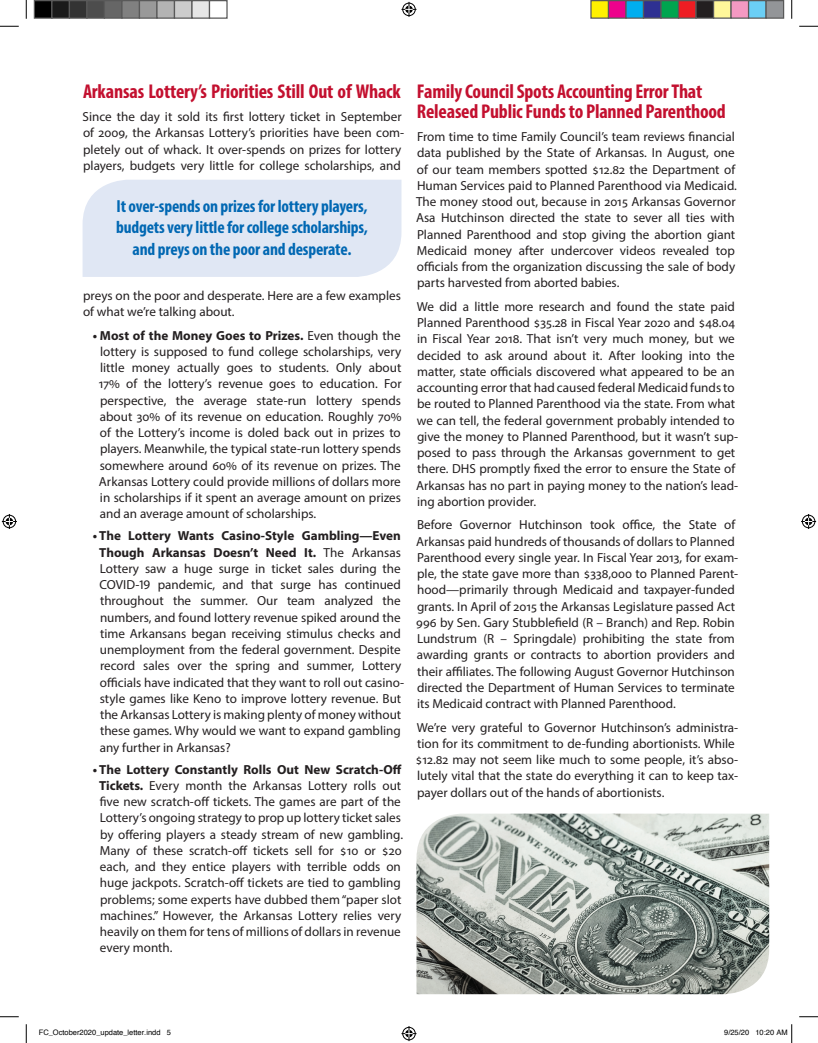
<style>
.page{position:relative;width:818px;height:1043px;background:#fff}
.page>*{position:absolute;margin:0;border:0;box-sizing:border-box;transform-origin:0 0}
.t1{font:700 condensed 20px/20px "Myriad Pro";letter-spacing:-.01em;color:#c3102f}
.t2{font:700 condensed 17.5px/21.2px "Myriad Pro";letter-spacing:-.01em;color:#0168b3;text-align:center}
.t3{font:13.12px/16.2px "Myriad Pro";color:#231f20}
.t4{font:7.5px "Helvetica";color:#000}
.s1{font-weight:700}
</style>
<div class="page">
<img style="left:416px;top:813px;width:353px;height:181px">
<div style="left:83px;top:180px;width:318px;height:97px;background:#e0e7f4"></div>
<svg style="left:0;top:25px;width:19px;height:2px"></svg>
<svg style="left:799px;top:25px;width:19px;height:2px"></svg>
<svg style="left:0;top:1016px;width:19px;height:1px"></svg>
<svg style="left:799px;top:1016px;width:19px;height:1px"></svg>
<svg style="left:25px;top:0;width:2px;height:19px"></svg>
<svg style="left:25px;top:1024px;width:2px;height:18px"></svg>
<svg style="left:791px;top:0;width:1px;height:19px"></svg>
<svg style="left:401px;top:2px;width:15px;height:15px"></svg>
<svg style="left:401px;top:1026px;width:15px;height:15px"></svg>
<svg style="left:2px;top:514px;width:15px;height:15px"></svg>
<svg style="left:801px;top:514px;width:15px;height:15px"></svg>
<div style="left:34px;top:1px;width:18px;height:17px;background:#000"></div>
<div style="left:34px;top:0;width:18px;height:19px;border:1px solid #595959"></div>
<div style="left:52px;top:1px;width:17px;height:17px;background:#1a1a1a"></div>
<div style="left:51px;top:0;width:19px;height:19px;border:1px solid #595959"></div>
<div style="left:69px;top:1px;width:18px;height:17px;background:#333"></div>
<div style="left:69px;top:0;width:19px;height:19px;border:1px solid #595959"></div>
<div style="left:87px;top:1px;width:17px;height:17px;background:#4d4d4d"></div>
<div style="left:86px;top:0;width:19px;height:19px;border:1px solid #595959"></div>
<div style="left:104px;top:1px;width:18px;height:17px;background:#666"></div>
<div style="left:104px;top:0;width:18px;height:19px;border:1px solid #595959"></div>
<div style="left:122px;top:1px;width:17px;height:17px;background:#808080"></div>
<div style="left:121px;top:0;width:19px;height:19px;border:1px solid #595959"></div>
<div style="left:139px;top:1px;width:18px;height:17px;background:#999"></div>
<div style="left:139px;top:0;width:19px;height:19px;border:1px solid #595959"></div>
<div style="left:157px;top:1px;width:17px;height:17px;background:#b3b3b3"></div>
<div style="left:156px;top:0;width:19px;height:19px;border:1px solid #595959"></div>
<div style="left:174px;top:1px;width:18px;height:17px;background:#ccc"></div>
<div style="left:174px;top:0;width:18px;height:19px;border:1px solid #595959"></div>
<div style="left:192px;top:1px;width:17px;height:17px;background:#e6e6e6"></div>
<div style="left:191px;top:0;width:19px;height:19px;border:1px solid #595959"></div>
<div style="left:209px;top:0;width:19px;height:19px;border:1px solid #595959"></div>
<div style="left:591px;top:1px;width:17px;height:17px;background:#fff101"></div>
<div style="left:590px;top:0;width:19px;height:19px;border:1px solid #595959"></div>
<div style="left:608px;top:1px;width:18px;height:17px;background:#ed028c"></div>
<div style="left:608px;top:0;width:18px;height:19px;border:1px solid #595959"></div>
<div style="left:626px;top:1px;width:17px;height:17px;background:#00aeef"></div>
<div style="left:625px;top:0;width:19px;height:19px;border:1px solid #595959"></div>
<div style="left:643px;top:1px;width:18px;height:17px;background:#2e3092"></div>
<div style="left:642px;top:0;width:19px;height:19px;border:1px solid #595959"></div>
<div style="left:661px;top:1px;width:17px;height:17px;background:#00a54f"></div>
<div style="left:660px;top:0;width:19px;height:19px;border:1px solid #595959"></div>
<div style="left:678px;top:1px;width:18px;height:17px;background:#ee1d23"></div>
<div style="left:678px;top:0;width:18px;height:19px;border:1px solid #595959"></div>
<div style="left:696px;top:1px;width:17px;height:17px;background:#231f20"></div>
<div style="left:695px;top:0;width:19px;height:19px;border:1px solid #595959"></div>
<div style="left:713px;top:1px;width:18px;height:17px;background:#fff79a"></div>
<div style="left:712px;top:0;width:19px;height:19px;border:1px solid #595959"></div>
<div style="left:731px;top:1px;width:17px;height:17px;background:#f499c2"></div>
<div style="left:730px;top:0;width:19px;height:19px;border:1px solid #595959"></div>
<div style="left:748px;top:1px;width:18px;height:17px;background:#6bcff6"></div>
<div style="left:748px;top:0;width:18px;height:19px;border:1px solid #595959"></div>
<div style="left:766px;top:1px;width:17px;height:17px;background:#939598"></div>
<div style="left:765px;top:0;width:19px;height:19px;border:1px solid #595959"></div>
<svg style="left:791px;top:1024px;width:1px;height:18px"></svg>
<h1 class="t1" style="left:83px;top:80px;width:319px">Arkansas Lottery’s Priorities Still Out of Whack</h1>
<p class="t3" style="left:83px;top:108px;width:323px">Since the day it sold its first lottery ticket in September of 2009, the Arkansas Lottery’s priorities have been com&shy;pletely out of whack. It over-spends on prizes for lottery players, budgets very little for college scholarships, and</p>
<h2 class="t2" style="left:116px;top:195px;width:253px">It over-spends on prizes for lottery players, budgets very little for college scholarships, and preys on the poor and desperate.</h2>
<p class="t3" style="left:83px;top:287px;width:319px">preys on the poor and desperate. Here are a few examples of what we’re talking about.</p>
<p class="t3" style="left:99px;top:327px;width:304px;text-align:justify;text-indent:-6px"><span class="s1">• Most of the Money Goes to Prizes.</span> Even though the lottery is supposed to fund college scholarships, very little money actually goes to students. Only about 17% of the lottery’s revenue goes to education. For perspective, the average state-run lottery spends about 30% of its revenue on education. Roughly 70% of the Lottery’s income is doled back out in prizes to players. Meanwhile, the typical state-run lottery spends somewhere around 60% of its revenue on prizes. The Arkansas Lottery could provide millions of dollars more in scholarships if it spent an average amount on prizes and an average amount of scholarships.</p>
<p class="t3" style="left:99px;top:527px;width:306px;text-indent:-6px"><span class="s1">• The Lottery Wants Casino-Style Gambling—Even Though Arkansas Doesn’t Need It.</span> The Arkansas Lottery saw a huge surge in ticket sales during the COVID-19 pandemic, and that surge has continued throughout the summer. Our team analyzed the numbers, and found lottery revenue spiked around the time Arkansans began receiving stimulus checks and unemployment from the federal government. Despite record sales over the spring and summer, Lottery officials have indicated that they want to roll out casino&shy;style games like Keno to improve lottery revenue. But the Arkansas Lottery is making plenty of money without these games. Why would we want to expand gambling any further in Arkansas?</p>
<p class="t3" style="left:99px;top:760px;width:305px;text-indent:-6px"><span class="s1">• The Lottery Constantly Rolls Out New Scratch-Off Tickets.</span> Every month the Arkansas Lottery rolls out five new scratch-off tickets. The games are part of the Lottery’s ongoing strategy to prop up lottery ticket sales by offering players a steady stream of new gambling.<br>Many of these scratch-off tickets sell for $10 or $20 each, and they entice players with terrible odds on huge jackpots. Scratch-off tickets are tied to gambling problems; some experts have dubbed them “paper slot machines.” However, the Arkansas Lottery relies very heavily on them for tens of millions of dollars in revenue every month.</p>
<h1 class="t1" style="left:417px;top:80px;width:310px">Family Council Spots Accounting Error That<br>Released Public Funds to Planned Parenthood</h1>
<p class="t3" style="left:416px;top:128px;width:322px">From time to time Family Council’s team reviews financial data published by the State of Arkansas. In August, one of our team members spotted $12.82 the Department of Human Services paid to Planned Parenthood via Medicaid.<br>The money stood out, because in 2015 Arkansas Governor Asa Hutchinson directed the state to sever all ties with Planned Parenthood and stop giving the abortion giant Medicaid money after undercover videos revealed top officials from the organization discussing the sale of body parts harvested from aborted babies.</p>
<p class="t3" style="left:416px;top:298px;width:323px">We did a little more research and found the state paid Planned Parenthood $35.28 in Fiscal Year 2020 and $48.04 in Fiscal Year 2018. That isn’t very much money, but we decided to ask around about it. After looking into the matter, state officials discovered what appeared to be an accounting error that had caused federal Medicaid funds to be routed to Planned Parenthood via the state. From what we can tell, the federal government probably intended to give the money to Planned Parenthood, but it wasn’t sup&shy;posed to pass through the Arkansas government to get there. DHS promptly fixed the error to ensure the State of Arkansas has no part in paying money to the nation’s lead&shy;ing abortion provider.</p>
<p class="t3" style="left:416px;top:516px;width:324px">Before Governor Hutchinson took office, the State of Arkansas paid hundreds of thousands of dollars to Planned Parenthood every single year. In Fiscal Year 2013, for exam&shy;ple, the state gave more than $338,000 to Planned Parent&shy;hood—primarily through Medicaid and taxpayer-funded grants. In April of 2015 the Arkansas Legislature passed Act 996 by Sen. Gary Stubblefield (R – Branch) and Rep. Robin Lundstrum (R – Springdale) prohibiting the state from awarding grants or contracts to abortion providers and their affiliates. The following August Governor Hutchinson directed the Department of Human Services to terminate its Medicaid contract with Planned Parenthood.</p>
<p class="t3" style="left:415px;top:719px;width:324px">We’re very grateful to Governor Hutchinson’s administra&shy;tion for its commitment to de-funding abortionists. While $12.82 may not seem like much to some people, it’s abso&shy;lutely vital that the state do everything it can to keep tax&shy;payer dollars out of the hands of abortionists.</p>
<p class="t4" style="left:39px;top:1027px;width:134px">FC_October2020_update_letter.indd 5</p>
<p class="t4" style="left:724px;top:1027px;width:65px">9/25/20 10:20 AM</p>
</div>
